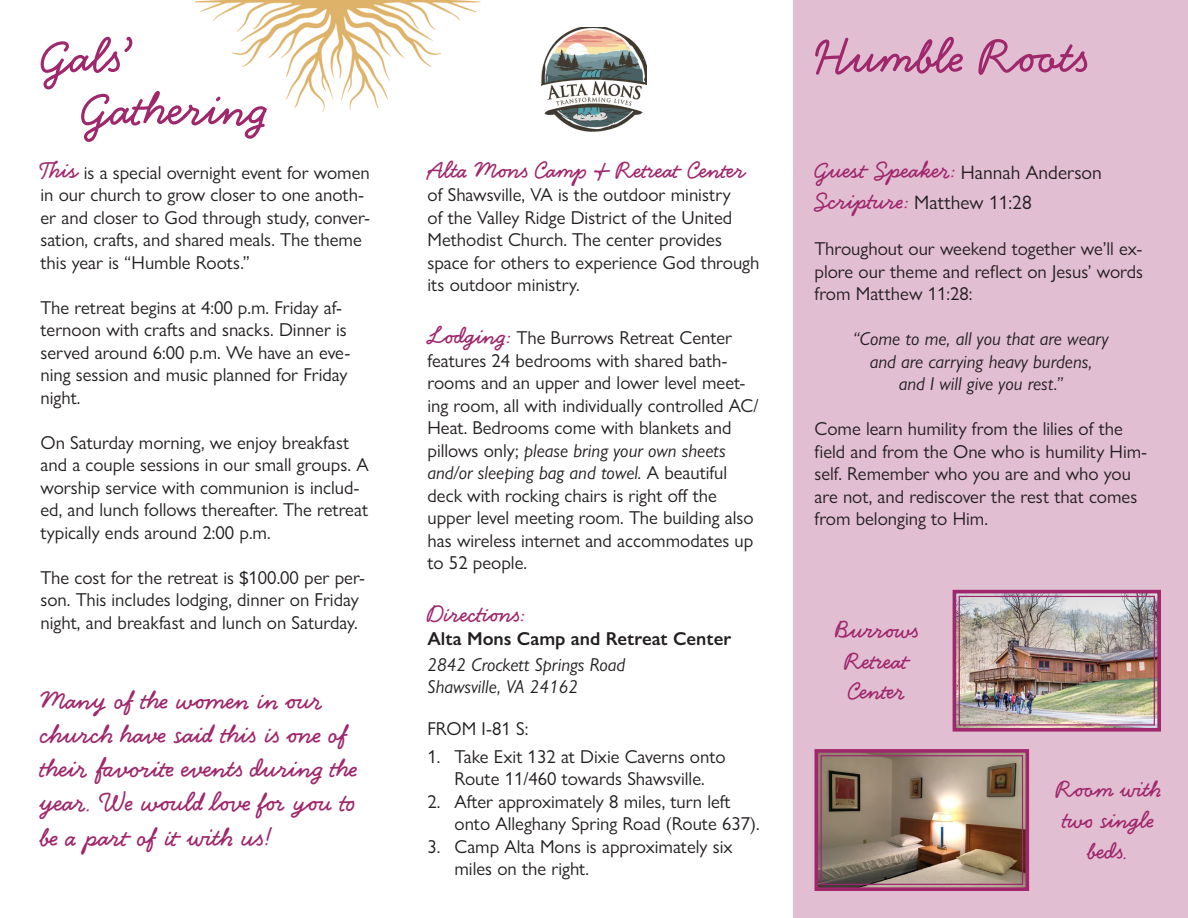
<style>
.page{position:relative;width:1188px;height:918px;background:#fff}
.page>*{position:absolute;margin:0;border:0;box-sizing:border-box;transform-origin:0 0}
.t1{font:700 52.5px "Handsome Pro";color:#9f276c}
.t2{font:700 28.5px/34.2px "Handsome Pro";color:#9f276c}
.t3{font:700 25.5px/30.6px "Handsome Pro";color:#9f276c;text-align:center}
.t4{font:700 25.5px/30.6px "Handsome Pro";letter-spacing:.02em;color:#9f276c;text-align:center}
.t5{font:19.5px "Gill Sans Nova";color:#231f20}
.t6{font:18.75px/22.5px "Gill Sans Nova";color:#231f20}
.t7{font:italic 18.75px/22.5px "Gill Sans Nova";color:#231f20;text-align:center}
.t8{font:600 18.75px "Gill Sans Nova";color:#231f20}
.s1{font-family:"Handsome Pro";font-weight:700;font-size:25.5px;color:#9f276c}
.s2{font-style:italic}
</style>
<div class="page">
<div style="left:794px;top:0;width:394px;height:918px;background:#e2bed3"></div>
<img style="left:195px;top:1px;width:286px;height:112px">
<img style="left:952px;top:589px;width:209px;height:143px">
<div style="left:959px;top:596px;width:196px;height:130px;border:1px solid #9f276c"></div>
<img style="left:814px;top:749px;width:216px;height:142px">
<div style="left:821px;top:755px;width:202px;height:130px;border:1px solid #9f276c"></div>
<img style="left:542px;top:27px;width:104px;height:104px">
<p class="t1" style="left:40px;top:25px;width:93px">Gals’</p>
<p class="t1" style="left:81px;top:77px;width:188px">Gathering</p>
<p class="t6" style="left:40px;top:161px;width:331px"><span class="s1">This</span> is a special overnight event for women in our church to grow closer to one anoth&shy;er and closer to God through study, conver&shy;sation, crafts, and shared meals. The theme this year is “Humble Roots.”</p>
<p class="t6" style="left:40px;top:296px;width:311px">The retreat begins at 4:00 p.m. Friday af&shy;ternoon with crafts and snacks. Dinner is served around 6:00 p.m. We have an eve&shy;ning session and music planned for Friday night.</p>
<p class="t6" style="left:40px;top:431px;width:330px">On Saturday morning, we enjoy breakfast and a couple sessions in our small groups. A worship service with communion is includ&shy;ed, and lunch follows thereafter. The retreat typically ends around 2:00 p.m.</p>
<p class="t6" style="left:40px;top:566px;width:326px">The cost for the retreat is $100.00 per per&shy;son. This includes lodging, dinner on Friday night, and breakfast and lunch on Saturday.</p>
<p class="t2" style="left:40px;top:683px;width:319px">Many of the women in our church have said this is one of their favorite events during the year. We would love for you to be a part of it with us!</p>
<p class="t3" style="left:428px;top:155px;width:319px">Alta Mons Camp &amp; Retreat Center</p>
<p class="t6" style="left:428px;top:184px;width:333px">of Shawsville, VA is the outdoor ministry<br>of the Valley Ridge District of the United Methodist Church. The center provides space for others to experience God through its outdoor ministry.</p>
<p class="t6" style="left:428px;top:327px;width:333px"><span class="s1">Lodging:</span> The Burrows Retreat Center features 24 bedrooms with shared bath&shy;rooms and an upper and lower level meet&shy;ing room, all with individually controlled AC/ Heat. Bedrooms come with blankets and pillows only; <span class="s2">please bring your own sheets and/or sleeping bag and towel.</span> A beautiful deck with rocking chairs is right off the upper level meeting room. The building also has wireless internet and accommodates up to 52 people.</p>
<p class="t3" style="left:428px;top:599px;width:100px">Directions:</p>
<p class="t8" style="left:428px;top:627px;width:305px">Alta Mons Camp and Retreat Center</p>
<p class="t7" style="left:428px;top:653px;width:199px">2842 Crockett Springs Road</p>
<p class="t7" style="left:428px;top:675px;width:152px">Shawsville, VA 24162</p>
<p class="t6" style="left:428px;top:717px;width:102px">FROM I-81 S:</p>
<p class="t6" style="left:428px;top:745px;width:300px;text-align:center">1. Take Exit 132 at Dixie Caverns onto<br>Route 11/460 towards Shawsville.</p>
<p class="t6" style="left:454px;top:790px;width:307px;text-indent:-27px">2. After approximately 8 miles, turn left onto Alleghany Spring Road (Route 637).</p>
<p class="t6" style="left:454px;top:835px;width:280px;text-indent:-27px">3. Camp Alta Mons is approximately six miles on the right.</p>
<p class="t1" style="left:814px;top:25px;width:275px">Humble Roots</p>
<p class="t5" style="left:814px;top:160px;width:289px"><span class="s1">Guest Speaker:</span> Hannah Anderson</p>
<p class="t5" style="left:814px;top:191px;width:219px"><span class="s1">Scripture:</span> Matthew 11:28</p>
<p class="t6" style="left:814px;top:238px;width:330px;text-align:justify">Throughout our weekend together we’ll ex&shy;plore our theme and reflect on Jesus’ words from Matthew 11:28:</p>
<p class="t7" style="left:853px;top:327px;width:257px">“Come to me, all you that are weary and are carrying heavy burdens,<br>and I will give you rest.”</p>
<p class="t6" style="left:814px;top:418px;width:334px">Come learn humility from the lilies of the field and from the One who is humility Him&shy;self. Remember who you are and who you are not, and rediscover the rest that comes from belonging to Him.</p>
<p class="t4" style="left:835px;top:615px;width:85px">Burrows<br>Retreat<br>Center</p>
<p class="t3" style="left:1055px;top:775px;width:108px">Room with two single beds.</p>
</div>
